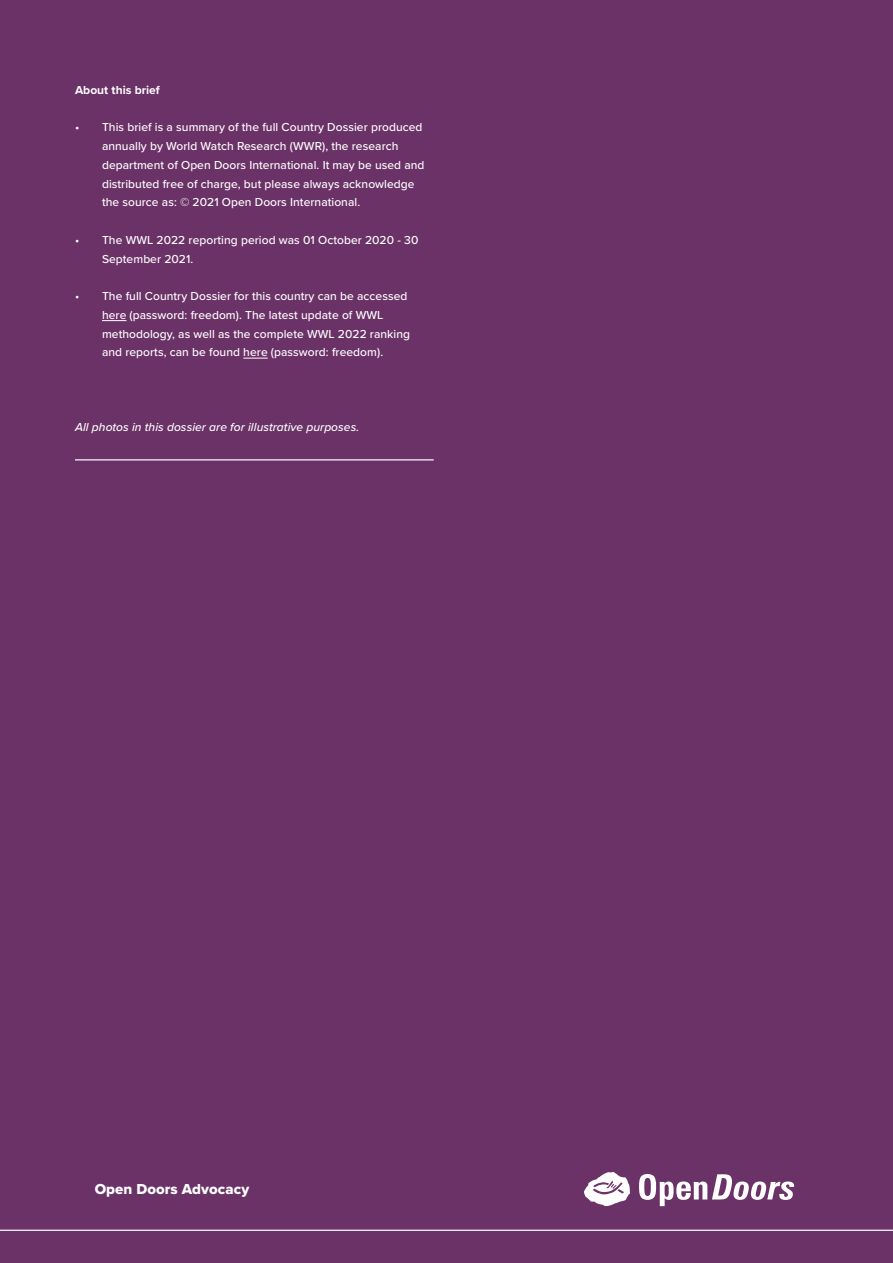
<style>
.page{position:relative;width:893px;height:1263px;background:#6b3267}
.page>*{position:absolute;margin:0;border:0;box-sizing:border-box;transform-origin:0 0}
.t1{font:15px "Proxima Nova Extrabld";letter-spacing:.005em;color:#fff}
.t2{font:500 12px/18.8px "Proxima Nova";letter-spacing:.005em;color:#fff}
.t3{font:italic 500 12px "Proxima Nova";letter-spacing:.005em;color:#fff}
.t4{font:700 12px "Proxima Nova";letter-spacing:.005em;color:#fff}
</style>
<div class="page">
<svg style="left:584px;top:1172px;width:46px;height:34px"></svg>
<svg style="left:639px;top:1174px;width:155px;height:32px"></svg>
<hr style="left:0;top:1229px;width:893px;height:2px;background:#fff">
<hr style="left:75px;top:459px;width:359px;height:1px;background:#fff">
<svg style="left:102px;top:320px;width:24px;height:1px"></svg>
<svg style="left:243px;top:358px;width:25px;height:1px"></svg>
<p class="t4" style="left:75px;top:81px;width:86px">About this brief</p>
<p class="t2" style="left:102px;top:117px;width:324px;text-indent:-27px">• This brief is a summary of the full Country Dossier produced annually by World Watch Research (WWR), the research department of Open Doors International. It may be used and distributed free of charge, but please always acknowledge the source as: © 2021 Open Doors International.</p>
<p class="t2" style="left:102px;top:230px;width:318px;text-indent:-27px">• The WWL 2022 reporting period was 01 October 2020 - 30<br>September 2021.</p>
<p class="t2" style="left:102px;top:286px;width:310px;text-indent:-27px">• The full Country Dossier for this country can be accessed here (password: freedom). The latest update of WWL methodology, as well as the complete WWL 2022 ranking and reports, can be found here (password: freedom).</p>
<p class="t3" style="left:75px;top:418px;width:286px">All photos in this dossier are for illustrative purposes.</p>
<p class="t1" style="left:95px;top:1178px;width:156px">Open Doors Advocacy</p>
</div>
